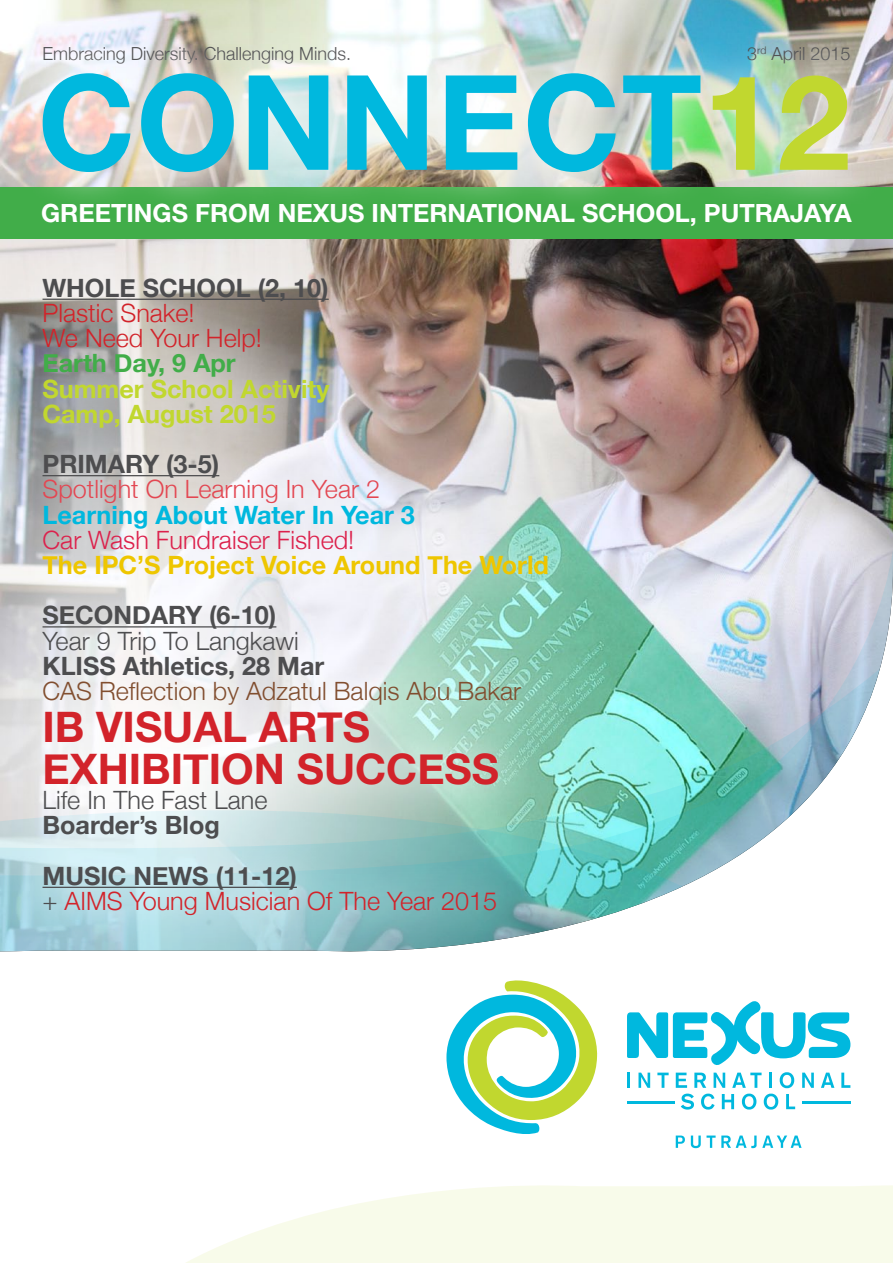
<style>
.page{position:relative;width:893px;height:1263px;background:#fff}
.page>*{position:absolute;margin:0;border:0;box-sizing:border-box;transform-origin:0 0}
.t1{font:700 132px "Helvetica Neue LT Std";letter-spacing:.005em;color:#00b8de}
.t2{font:700 42px/42px "Helvetica Neue";color:#d2232a}
.t3{font:700 25.2px/50.4px "Helvetica Neue";color:#4d4d4f}
.t4{font:300 25.2px/25.2px "Helvetica Neue";color:#d2232a}
.t5{font:700 25.2px "Helvetica Neue LT Std";color:#fff}
.t6{font:300 25.2px "Helvetica Neue";color:#4d4d4f}
.t7{font:300 25.2px "Helvetica Neue";color:#814e2f}
.t8{font:700 25.2px/25.2px "Helvetica Neue";color:#c1d72f}
.t9{font:700 25.2px "Helvetica Neue";color:#eec600}
.t10{font:300 25.2px "Helvetica Neue";color:#e34752}
.t11{font:700 25.2px "Helvetica Neue";color:#00b8de}
.t12{font:300 25.2px "Helvetica Neue";color:#dc214c}
.t13{font:700 25.2px "Helvetica Neue";color:#41ad49}
.t14{font:300 18px "Helvetica Neue";color:#4d4d4f}
.s1{color:#c1d72f}
.s2{color:#4d4d4f}
</style>
<div class="page">
<svg style="left:186px;top:1185px;width:707px;height:78px;fill:#f8fbea"></svg>
<img style="left:0;top:0;width:893px;height:549px">
<svg style="left:0;top:549px;width:893px;height:119px;background:#c2d5da"></svg>
<img style="left:0;top:668px;width:880px;height:284px">
<svg style="left:10px;top:11px;width:370px;height:23px"></svg>
<img style="left:714px;top:10px;width:169px;height:24px">
<div style="left:0;top:187px;width:893px;height:51px;background:#41ad49"></div>
<img style="left:4px;top:34px;width:881px;height:164px">
<svg style="left:446px;top:980px;width:152px;height:154px"></svg>
<svg style="left:676px;top:1135px;width:9px;height:13px"></svg>
<svg style="left:691px;top:1135px;width:111px;height:13px"></svg>
<svg style="left:627px;top:1001px;width:223px;height:108px"></svg>
<img style="left:5px;top:240px;width:581px;height:710px">
<hr style="left:43px;top:299px;width:286px;height:1px;background:#4d4d4f">
<hr style="left:43px;top:475px;width:176px;height:1px;background:#4d4d4f">
<hr style="left:43px;top:626px;width:233px;height:1px;background:#4d4d4f">
<hr style="left:43px;top:887px;width:254px;height:1px;background:#4d4d4f">
<p class="t14" style="left:43px;top:39px;width:310px">Embracing Diversity. Challenging Minds.</p>
<p class="t14" style="left:747px;top:39px;width:105px">3<sup>rd</sup> April 2015</p>
<h1 class="t1" style="left:38px;top:41px;width:814px">CONNECT<span class="s1">12</span></h1>
<p class="t5" style="left:41px;top:197px;width:812px">GREETINGS FROM NEXUS INTERNATIONAL SCHOOL, PUTRAJAYA</p>
<p class="t3" style="left:43px;top:263px;width:288px">WHOLE SCHOOL (2, 10)</p>
<p class="t4" style="left:43px;top:298px;width:221px">Plastic Snake!<br>We Need Your Help!</p>
<p class="t13" style="left:43px;top:344px;width:195px">Earth Day, 9 Apr</p>
<p class="t8" style="left:43px;top:377px;width:288px">Summer School Activity<br>Camp, August 2015</p>
<p class="t3" style="left:43px;top:440px;width:178px">PRIMARY (3-5)</p>
<p class="t10" style="left:43px;top:469px;width:339px">Spotlight On Learning In Year 2</p>
<p class="t11" style="left:43px;top:495px;width:374px">Learning About Water In Year 3</p>
<p class="t12" style="left:43px;top:519px;width:313px">Car Wash Fundraiser Fished!</p>
<p class="t9" style="left:43px;top:545px;width:508px">The IPC’S Project Voice Around The World</p>
<p class="t3" style="left:43px;top:591px;width:235px">SECONDARY (6-10)</p>
<p class="t6" style="left:43px;top:620px;width:258px">Year 9 Trip To Langkawi</p>
<p class="t3" style="left:43px;top:641px;width:283px">KLISS Athletics, 28 Mar</p>
<p class="t7" style="left:43px;top:671px;width:480px">CAS Reflection by Adzatul Balqis Abu Bakar</p>
<h2 class="t2" style="left:43px;top:707px;width:458px">IB VISUAL ARTS<br>EXHIBITION SUCCESS</h2>
<p class="t6" style="left:43px;top:780px;width:226px">Life In The Fast Lane</p>
<p class="t3" style="left:43px;top:801px;width:256px">Boarder’s Blog<br>MUSIC NEWS (11-12)</p>
<p class="t4" style="left:43px;top:886px;width:456px"><span class="s2">+</span> AIMS Young Musician Of The Year 2015</p>
</div>
